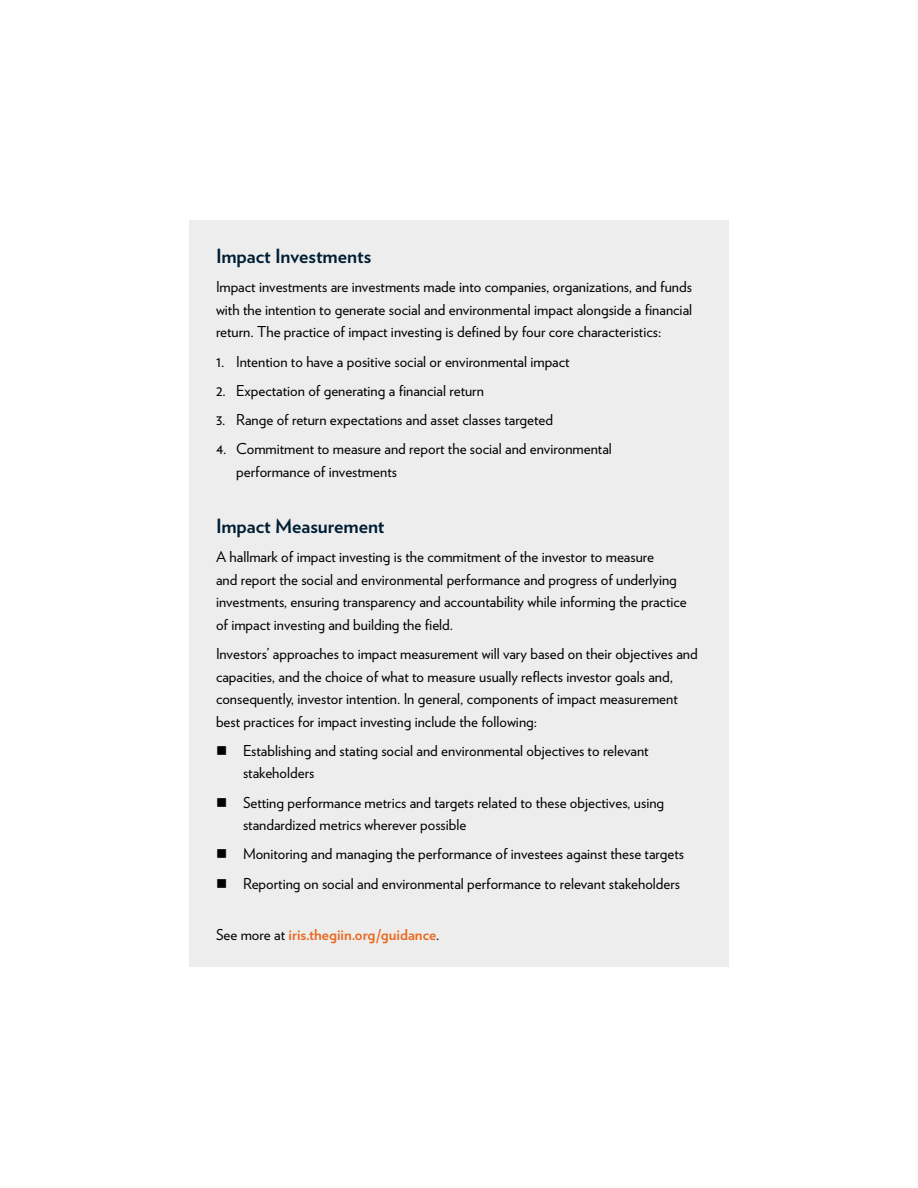
<style>
.page{position:relative;width:918px;height:1188px;background:#fff}
.page>*{position:absolute;margin:0;border:0;box-sizing:border-box;transform-origin:0 0}
.t1{font:700 19.5px "Verlag";color:#001d34}
.t2{font:15px/22.5px "Verlag";color:#000}
.t3{font:700 15px "Verlag";color:#ea6a20}
.s1{font-weight:400;color:#000}
</style>
<div class="page">
<div style="left:189px;top:221px;width:540px;height:746px;background:#ecedec"></div>
<h1 class="t1" style="left:216px;top:241px;width:157px">Impact Investments</h1>
<p class="t2" style="left:216px;top:275px;width:478px;text-align:justify">Impact investments are investments made into companies, organizations, and funds with the intention to generate social and environmental impact alongside a financial return. The practice of impact investing is defined by four core characteristics:</p>
<p class="t2" style="left:216px;top:349px;width:355px">1. Intention to have a positive social or environmental impact</p>
<p class="t2" style="left:216px;top:379px;width:269px">2. Expectation of generating a financial return</p>
<p class="t2" style="left:216px;top:408px;width:339px">3. Range of return expectations and asset classes targeted</p>
<p class="t2" style="left:236px;top:437px;width:377px;text-indent:-20px">4. Commitment to measure and report the social and environmental performance of investments</p>
<h1 class="t1" style="left:216px;top:511px;width:170px">Impact Measurement</h1>
<p class="t2" style="left:216px;top:545px;width:472px">A hallmark of impact investing is the commitment of the investor to measure<br>and report the social and environmental performance and progress of underlying investments, ensuring transparency and accountability while informing the practice of impact investing and building the field.</p>
<p class="t2" style="left:216px;top:642px;width:483px">Investors’ approaches to impact measurement will vary based on their objectives and capacities, and the choice of what to measure usually reflects investor goals and, consequently, investor intention. In general, components of impact measurement best practices for impact investing include the following:</p>
<p class="t2" style="left:243px;top:739px;width:407px">Establishing and stating social and environmental objectives to relevant stakeholders</p>
<p class="t2" style="left:243px;top:790px;width:423px">Setting performance metrics and targets related to these objectives, using standardized metrics wherever possible</p>
<p class="t2" style="left:243px;top:839px;width:443px;line-height:29.2px">Monitoring and managing the performance of investees against these targets<br>Reporting on social and environmental performance to relevant stakeholders</p>
<p class="t3" style="left:216px;top:923px;width:225px"><span class="s1">See more at</span> iris.thegiin.org/guidance<span class="s1">.</span></p>
</div>
